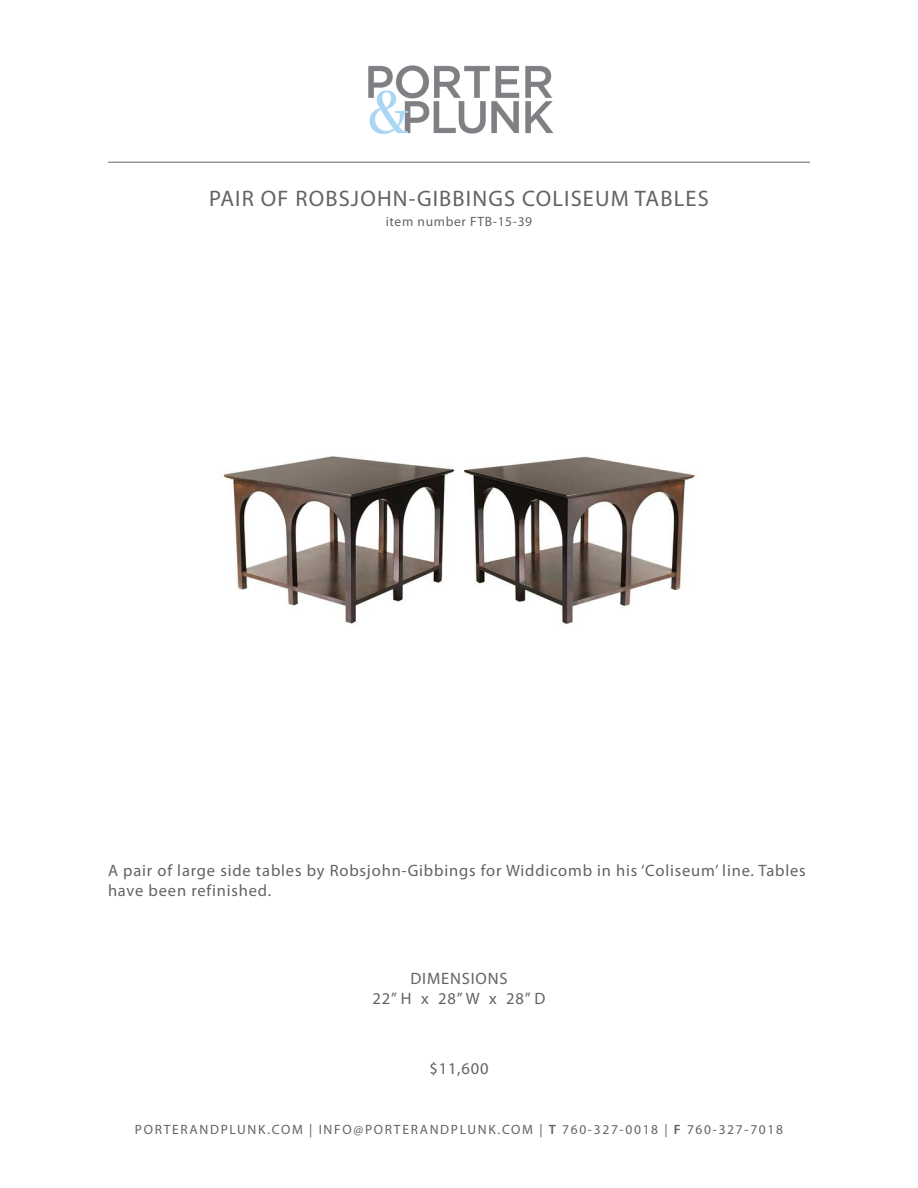
<style>
.page{position:relative;width:918px;height:1188px;background:#fff}
.page>*{position:absolute;margin:0;border:0;box-sizing:border-box;transform-origin:0 0}
.t1{font:22.5px "Myriad Pro";letter-spacing:.05em;color:#636366}
.t2{font:16.5px/19.8px "Myriad Pro";letter-spacing:.05em;color:#636366;text-align:center}
.t3{font:13.5px "Myriad Pro";letter-spacing:.125em;color:#636366}
.t4{font:13.5px "Myriad Pro";letter-spacing:.05em;color:#636366}
.s1{font-weight:600}
</style>
<div class="page">
<img style="left:368px;top:65px;width:186px;height:69px">
<hr style="left:108px;top:162px;width:702px;height:1px;background:#636366">
<img style="left:222px;top:456px;width:474px;height:168px">
<h1 class="t1" style="left:209px;top:184px;width:501px">PAIR OF ROBSJOHN-GIBBINGS COLISEUM TABLES</h1>
<p class="t4" style="left:386px;top:213px;width:148px">item number FTB-15-39</p>
<p class="t2" style="left:108px;top:861px;width:699px;text-align:left">A pair of large side tables by Robsjohn-Gibbings for Widdicomb in his ‘Coliseum’ line. Tables have been refinished.</p>
<p class="t2" style="left:373px;top:969px;width:174px">DIMENSIONS<br>22” H x 28” W x 28” D</p>
<p class="t2" style="left:429px;top:1059px;width:61px">$11,600</p>
<p class="t3" style="left:135px;top:1121px;width:650px">PORTERANDPLUNK.COM | INFO@PORTERANDPLUNK.COM | <span class="s1">T</span> 760-327-0018 | <span class="s1">F</span> 760-327-7018</p>
</div>
